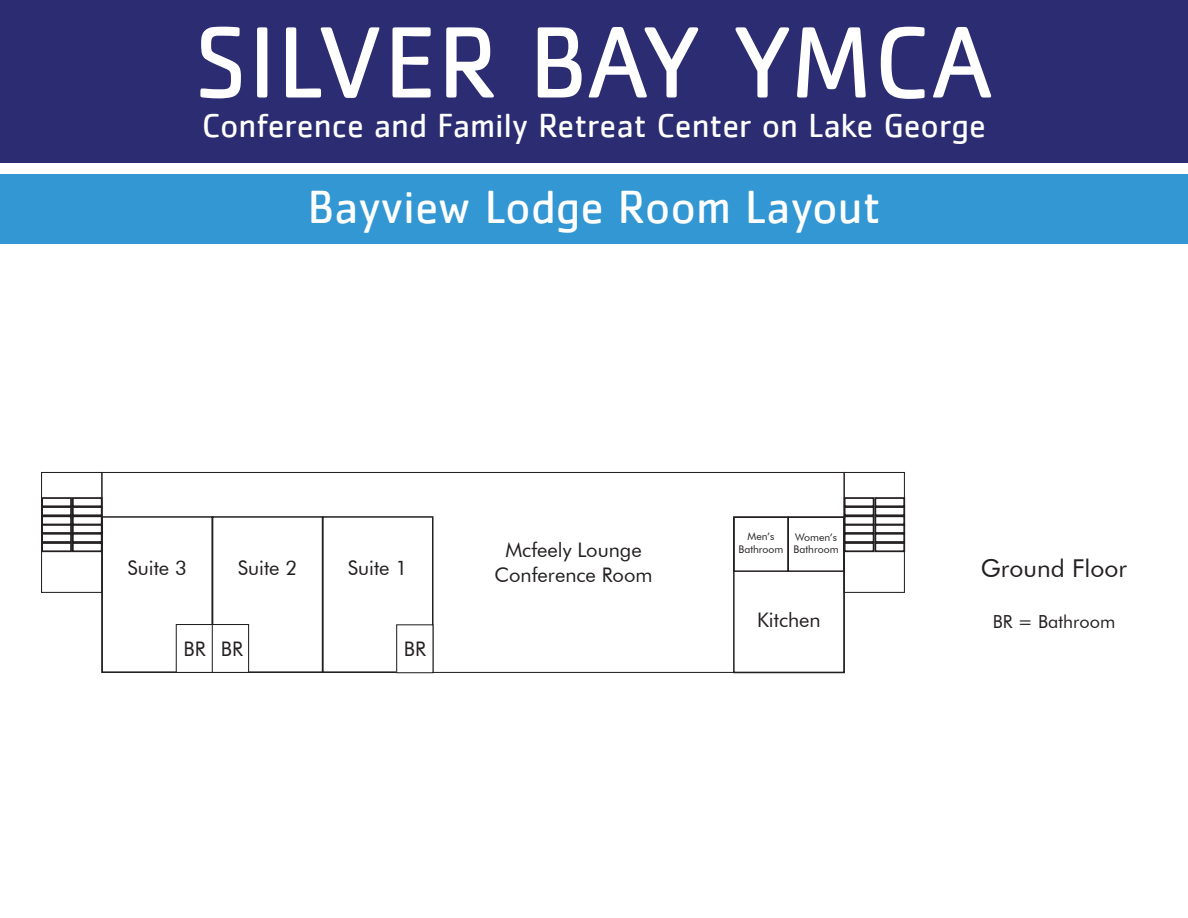
<style>
.page{position:relative;width:1188px;height:918px;background:#fff}
.page>*{position:absolute;margin:0;border:0;box-sizing:border-box;transform-origin:0 0}
.t1{font:105px "Cachet";color:#fff}
.t2{font:48px "Cachet";color:#fff}
.t3{font:34.5px "Cachet";color:#fff}
.t4{font:24.6px "Futura BT";color:#231f20}
.t5{font:20.1px "Futura BT";color:#231f20}
.t6{font:18px "Futura BT";color:#231f20}
.t7{font:10.5px/12.6px "Futura BT";color:#231f20;text-align:center}
</style>
<div class="page">
<div style="left:0;top:175px;width:1188px;height:69px;background:#3297d3"></div>
<div style="left:0;top:0;width:1188px;height:163px;background:#2b2c72"></div>
<div style="left:41px;top:472px;width:61px;height:121px;border:1px solid #231f20"></div>
<div style="left:41px;top:497px;width:31px;height:10px;border:2px solid #231f20"></div>
<div style="left:41px;top:506px;width:31px;height:10px;border:2px solid #231f20"></div>
<div style="left:41px;top:515px;width:31px;height:10px;border:2px solid #231f20"></div>
<div style="left:41px;top:524px;width:31px;height:10px;border:2px solid #231f20"></div>
<div style="left:41px;top:533px;width:31px;height:10px;border:2px solid #231f20"></div>
<div style="left:41px;top:542px;width:31px;height:10px;border:2px solid #231f20"></div>
<div style="left:72px;top:497px;width:31px;height:10px;border:2px solid #231f20"></div>
<div style="left:72px;top:506px;width:31px;height:10px;border:2px solid #231f20"></div>
<div style="left:72px;top:515px;width:31px;height:10px;border:2px solid #231f20"></div>
<div style="left:72px;top:524px;width:31px;height:10px;border:2px solid #231f20"></div>
<div style="left:72px;top:533px;width:31px;height:10px;border:2px solid #231f20"></div>
<div style="left:72px;top:542px;width:31px;height:10px;border:2px solid #231f20"></div>
<div style="left:844px;top:472px;width:61px;height:121px;border:1px solid #231f20"></div>
<div style="left:844px;top:497px;width:30px;height:10px;border:2px solid #231f20"></div>
<div style="left:844px;top:506px;width:30px;height:10px;border:2px solid #231f20"></div>
<div style="left:844px;top:515px;width:30px;height:10px;border:2px solid #231f20"></div>
<div style="left:844px;top:524px;width:30px;height:10px;border:2px solid #231f20"></div>
<div style="left:844px;top:533px;width:30px;height:10px;border:2px solid #231f20"></div>
<div style="left:844px;top:542px;width:30px;height:10px;border:2px solid #231f20"></div>
<div style="left:874px;top:497px;width:31px;height:10px;border:2px solid #231f20"></div>
<div style="left:874px;top:506px;width:31px;height:10px;border:2px solid #231f20"></div>
<div style="left:874px;top:515px;width:31px;height:10px;border:2px solid #231f20"></div>
<div style="left:874px;top:524px;width:31px;height:10px;border:2px solid #231f20"></div>
<div style="left:874px;top:533px;width:31px;height:10px;border:2px solid #231f20"></div>
<div style="left:874px;top:542px;width:31px;height:10px;border:2px solid #231f20"></div>
<div style="left:101px;top:516px;width:112px;height:157px;border:2px solid #231f20"></div>
<div style="left:212px;top:516px;width:111px;height:157px;border:2px solid #231f20"></div>
<div style="left:322px;top:516px;width:112px;height:157px;border:2px solid #231f20"></div>
<div style="left:176px;top:625px;width:37px;height:47px;background:#fff"></div>
<div style="left:176px;top:624px;width:37px;height:49px;border:1px solid #231f20"></div>
<div style="left:212px;top:625px;width:37px;height:47px;background:#fff"></div>
<div style="left:212px;top:624px;width:37px;height:49px;border:1px solid #231f20"></div>
<div style="left:397px;top:625px;width:36px;height:48px;background:#fff"></div>
<div style="left:396px;top:624px;width:37px;height:49px;border:1px solid #231f20"></div>
<div style="left:733px;top:516px;width:112px;height:157px;border:2px solid #231f20"></div>
<div style="left:733px;top:516px;width:56px;height:56px;border:2px solid #231f20"></div>
<div style="left:787px;top:516px;width:58px;height:56px;border:2px solid #231f20"></div>
<p class="t1" style="left:194px;top:1px;width:801px">SILVER BAY YMCA</p>
<p class="t3" style="left:202px;top:105px;width:786px">Conference and Family Retreat Center on Lake George</p>
<p class="t2" style="left:307px;top:179px;width:575px">Bayview Lodge Room Layout</p>
<p class="t5" style="left:127px;top:556px;width:61px">Suite 3</p>
<p class="t5" style="left:238px;top:556px;width:61px">Suite 2</p>
<p class="t5" style="left:348px;top:556px;width:61px">Suite 1</p>
<p class="t5" style="left:183px;top:637px;width:24px">BR</p>
<p class="t5" style="left:221px;top:637px;width:24px">BR</p>
<p class="t5" style="left:404px;top:637px;width:24px">BR</p>
<p class="t5" style="left:505px;top:538px;width:138px">Mcfeely Lounge</p>
<p class="t5" style="left:495px;top:562px;width:159px">Conference Room</p>
<p class="t7" style="left:739px;top:530px;width:46px">Men’s<br>Bathroom</p>
<p class="t7" style="left:794px;top:531px;width:46px;text-align:left">Women’s<br>Bathroom</p>
<p class="t5" style="left:757px;top:608px;width:65px">Kitchen</p>
<p class="t4" style="left:981px;top:553px;width:148px">Ground Floor</p>
<p class="t6" style="left:993px;top:611px;width:124px">BR = Bathroom</p>
</div>
